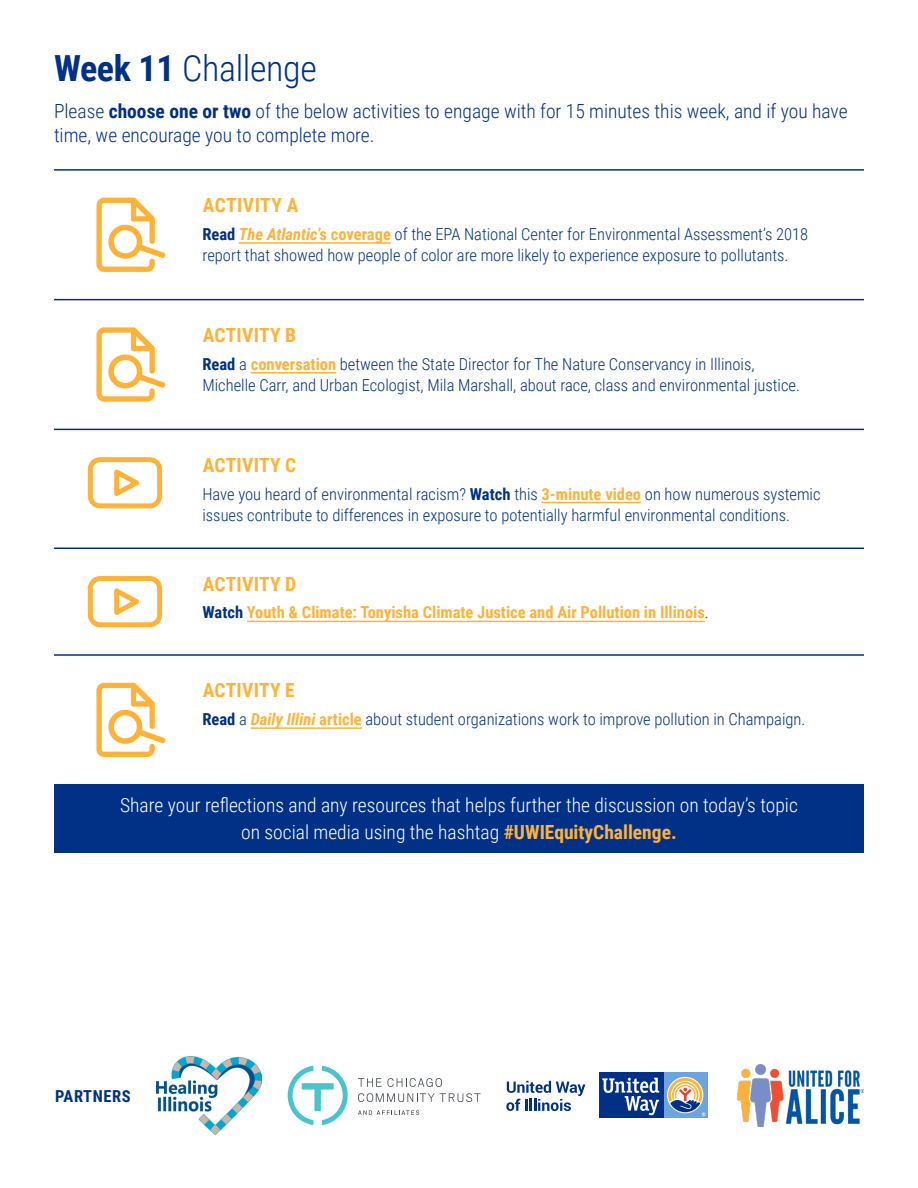
<style>
.page{position:relative;width:918px;height:1188px;background:#fff}
.page>*{position:absolute;margin:0;border:0;box-sizing:border-box;transform-origin:0 0}
.t1{font:300 36px "Roboto Condensed";letter-spacing:-.01em;color:#003186}
.t2{font:300 19.5px/27px "Roboto Condensed";color:#fff;text-align:center}
.t3{font:300 19.5px/24px "Roboto Condensed";color:#003186}
.t4{font:700 19.5px "Roboto Condensed";letter-spacing:.015em;color:#ffb238}
.t5{font:300 16.5px/21px "Roboto Condensed";color:#003186}
.t6{font:700 16.5px "Roboto Condensed";color:#ffb238}
.t7{font:700 16.5px "Roboto Condensed";letter-spacing:.03em;color:#003186}
.s1{font-weight:700}
.s2{font-weight:700;font-style:italic;color:#ffb238}
.s3{font-weight:700;color:#ffb238}
.s4{color:#003186}
.s5{font-weight:300;color:#003186}
</style>
<div class="page">
<hr style="left:54px;top:299px;width:810px;height:1px;background:#003186">
<hr style="left:54px;top:169px;width:810px;height:2px;background:#003186">
<hr style="left:54px;top:429px;width:810px;height:1px;background:#003186">
<hr style="left:54px;top:548px;width:810px;height:1px;background:#003186">
<hr style="left:54px;top:654px;width:810px;height:2px;background:#003186">
<div style="left:54px;top:784px;width:810px;height:69px;background:#003186"></div>
<div style="left:663px;top:1073px;width:44px;height:45px;background:#6ea4dd"></div>
<svg style="left:667px;top:1077px;width:36px;height:36px"></svg>
<div style="left:599px;top:1073px;width:64px;height:45px;background:#003186"></div>
<svg style="left:602px;top:1078px;width:57px;height:37px"></svg>
<svg style="left:668px;top:1078px;width:37px;height:38px"></svg>
<svg style="left:506px;top:1081px;width:79px;height:30px"></svg>
<svg style="left:288px;top:1066px;width:60px;height:59px"></svg>
<svg style="left:358px;top:1110px;width:61px;height:5px"></svg>
<svg style="left:358px;top:1078px;width:23px;height:9px"></svg>
<svg style="left:387px;top:1078px;width:55px;height:9px"></svg>
<svg style="left:358px;top:1093px;width:123px;height:9px"></svg>
<img style="left:157px;top:1057px;width:105px;height:77px">
<img style="left:738px;top:1064px;width:126px;height:62px">
<hr style="left:542px;top:502px;width:99px;height:1px;background:#ffb238">
<svg style="left:88px;top:457px;width:74px;height:51px"></svg>
<svg style="left:96px;top:198px;width:70px;height:74px"></svg>
<hr style="left:239px;top:242px;width:152px;height:2px;background:#ffb238">
<svg style="left:96px;top:327px;width:70px;height:75px"></svg>
<hr style="left:251px;top:372px;width:85px;height:2px;background:#ffb238">
<svg style="left:96px;top:683px;width:70px;height:74px"></svg>
<hr style="left:251px;top:727px;width:111px;height:2px;background:#ffb238">
<hr style="left:247px;top:621px;width:458px;height:1px;background:#ffb238">
<svg style="left:88px;top:576px;width:74px;height:51px"></svg>
<p class="t1" style="left:54px;top:43px;width:264px"><span class="s1">Week 11</span> Challenge</p>
<p class="t3" style="left:54px;top:98px;width:795px">Please <span class="s1">choose one or two</span> of the below activities to engage with for 15 minutes this week, and if you have time, we encourage you to complete more.</p>
<p class="t4" style="left:203px;top:192px;width:97px">ACTIVITY A</p>
<p class="t5" style="left:202px;top:223px;width:607px"><span class="s1">Read</span> <span class="s2">The Atlantic</span><span class="s3">’s coverage</span> of the EPA National Center for Environmental Assessment’s 2018 report that showed how people of color are more likely to experience exposure to pollutants.</p>
<p class="t4" style="left:203px;top:321px;width:95px">ACTIVITY B</p>
<p class="t5" style="left:202px;top:353px;width:599px"><span class="s1">Read</span> a <span class="s3">conversation</span> between the State Director for The Nature Conservancy in Illinois,<br>Michelle Carr, and Urban Ecologist, Mila Marshall, about race, class and environmental justice.</p>
<p class="t4" style="left:203px;top:451px;width:95px">ACTIVITY C</p>
<p class="t5" style="left:202px;top:483px;width:620px">Have you heard of environmental racism? <span class="s1">Watch</span> this <span class="s3">3-minute video</span> on how numerous systemic issues contribute to differences in exposure to potentially harmful environmental conditions.</p>
<p class="t4" style="left:203px;top:570px;width:95px">ACTIVITY D</p>
<p class="t6" style="left:202px;top:601px;width:508px"><span class="s4">Watch</span> Youth &amp; Climate: Tonyisha Climate Justice and Air Pollution in Illinois<span class="s5">.</span></p>
<p class="t4" style="left:203px;top:677px;width:93px">ACTIVITY E</p>
<p class="t5" style="left:202px;top:708px;width:604px"><span class="s1">Read</span> a <span class="s2">Daily Illini</span> <span class="s3">article</span> about student organizations work to improve pollution in Champaign.</p>
<p class="t2" style="left:120px;top:791px;width:679px">Share your reflections and any resources that helps further the discussion on today’s topic on social media using the hashtag <span class="s3">#UWIEquityChallenge.</span></p>
<p class="t7" style="left:55px;top:1084px;width:77px">PARTNERS</p>
</div>
